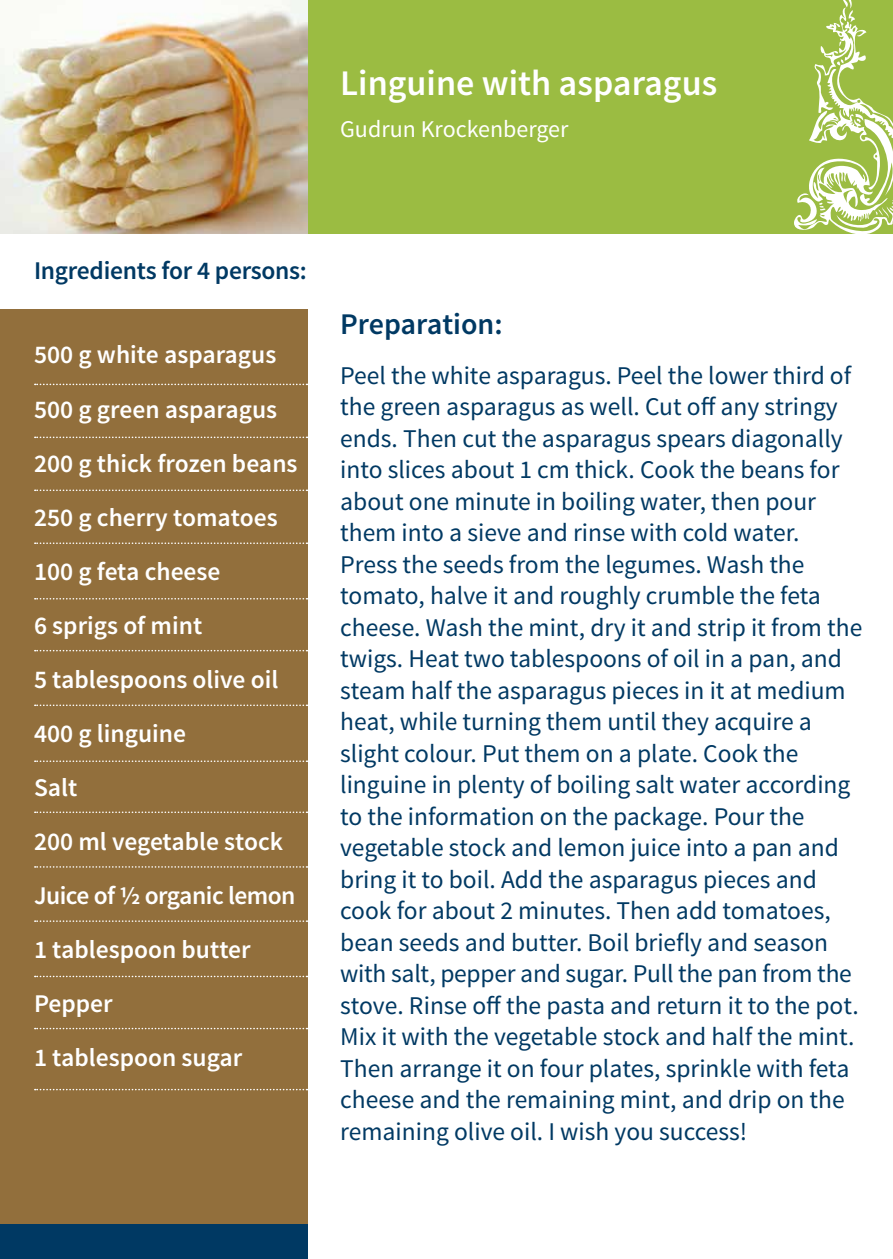
<style>
.page{position:relative;width:893px;height:1259px;background:#fff}
.page>*{position:absolute;margin:0;border:0;box-sizing:border-box;transform-origin:0 0}
.t1{font:600 36px "Source Sans Pro";color:#fff}
.t2{font:600 30px "Source Sans Pro";color:#003963}
.t3{font:25.5px/31.5px "Source Sans Pro";color:#003963}
.t4{font:600 25.5px/54px "Source Sans Pro";color:#fff}
.t5{font:600 25.5px "Source Sans Pro";letter-spacing:-.01em;color:#003963}
.t6{font:24px "Source Sans Pro";color:#fff}
</style>
<div class="page">
<div style="left:0;top:0;width:893px;height:234px;background:#9bbc42"></div>
<img style="left:0;top:0;width:307px;height:234px">
<div style="left:0;top:310px;width:307px;height:949px;background:#926f3c"></div>
<div style="left:0;top:1225px;width:307px;height:34px;background:#003963"></div>
<svg style="left:35px;top:384px;width:272px;height:1px"></svg>
<svg style="left:35px;top:489px;width:272px;height:2px"></svg>
<svg style="left:35px;top:436px;width:272px;height:2px"></svg>
<svg style="left:35px;top:542px;width:272px;height:2px"></svg>
<svg style="left:35px;top:598px;width:272px;height:1px"></svg>
<svg style="left:35px;top:650px;width:272px;height:1px"></svg>
<svg style="left:35px;top:704px;width:272px;height:2px"></svg>
<svg style="left:35px;top:760px;width:272px;height:2px"></svg>
<svg style="left:35px;top:811px;width:272px;height:2px"></svg>
<svg style="left:35px;top:866px;width:272px;height:1px"></svg>
<svg style="left:35px;top:920px;width:272px;height:2px"></svg>
<svg style="left:35px;top:975px;width:272px;height:2px"></svg>
<svg style="left:35px;top:1027px;width:272px;height:2px"></svg>
<svg style="left:35px;top:1089px;width:272px;height:1px"></svg>
<svg style="left:794px;top:0;width:99px;height:234px"></svg>
<h1 class="t1" style="left:340px;top:60px;width:379px">Linguine with asparagus</h1>
<p class="t6" style="left:340px;top:114px;width:230px">Gudrun Krockenberger</p>
<p class="t5" style="left:34px;top:255px;width:274px">Ingredients for 4 persons:</p>
<p class="t4" style="left:34px;top:329px;width:265px">500 g white asparagus<br>500 g green asparagus<br>200 g thick frozen beans<br>250 g cherry tomatoes<br>100 g feta cheese<br>6 sprigs of mint<br>5 tablespoons olive oil<br>400 g linguine<br>Salt<br>200 ml vegetable stock<br>Juice of ½ organic lemon<br>1 tablespoon butter<br>Pepper<br>1 tablespoon sugar</p>
<p class="t2" style="left:340px;top:305px;width:164px">Preparation:</p>
<p class="t3" style="left:340px;top:360px;width:524px">Peel the white asparagus. Peel the lower third of the green asparagus as well. Cut off any stringy ends. Then cut the asparagus spears diagonally into slices about 1 cm thick. Cook the beans for about one minute in boiling water, then pour them into a sieve and rinse with cold water.<br>Press the seeds from the legumes. Wash the tomato, halve it and roughly crumble the feta cheese. Wash the mint, dry it and strip it from the twigs. Heat two tablespoons of oil in a pan, and steam half the asparagus pieces in it at medium heat, while turning them until they acquire a slight colour. Put them on a plate. Cook the linguine in plenty of boiling salt water according to the information on the package. Pour the vegetable stock and lemon juice into a pan and bring it to boil. Add the asparagus pieces and cook for about 2 minutes. Then add tomatoes, bean seeds and butter. Boil briefly and season with salt, pepper and sugar. Pull the pan from the stove. Rinse off the pasta and return it to the pot.<br>Mix it with the vegetable stock and half the mint.<br>Then arrange it on four plates, sprinkle with feta cheese and the remaining mint, and drip on the remaining olive oil. I wish you success!</p>
</div>
